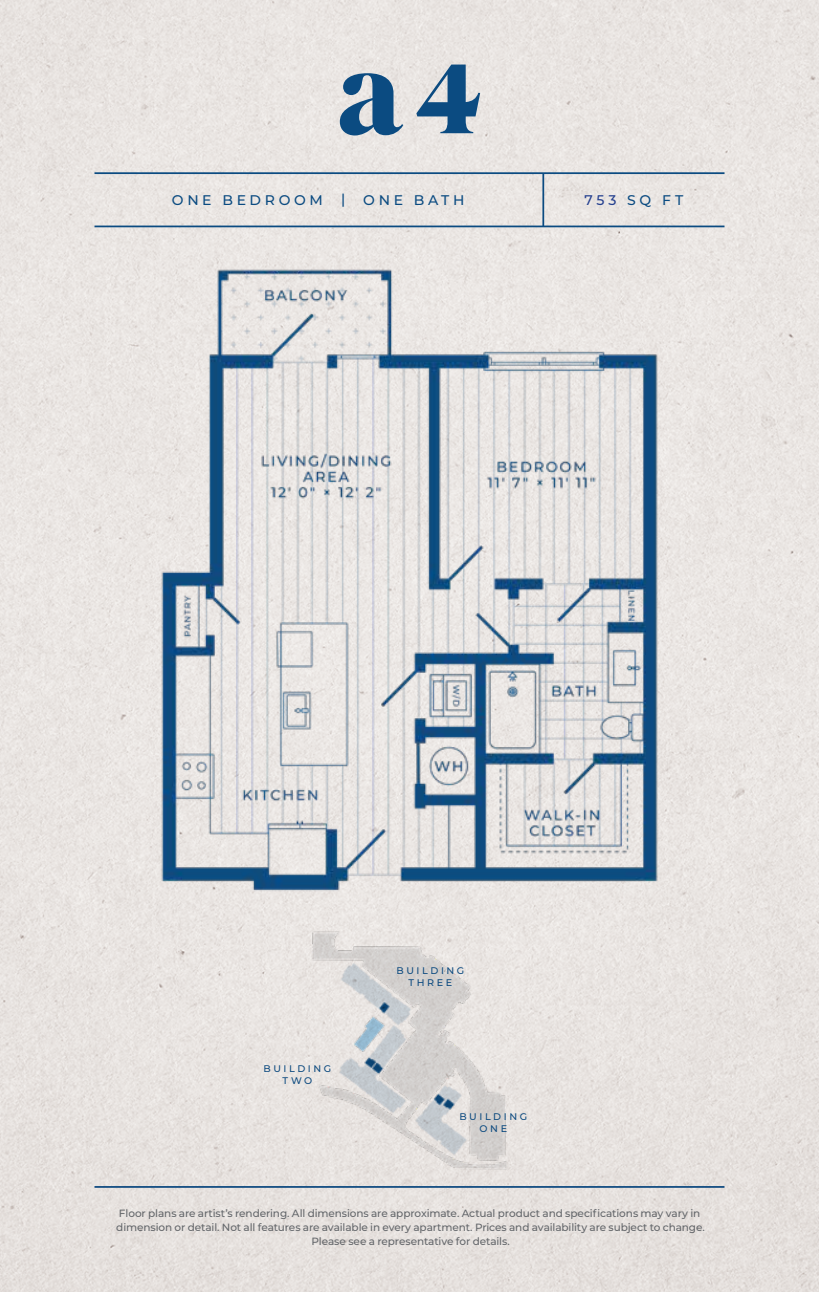
<style>
.page{position:relative;width:819px;height:1292px;background:#fff}
.page>*{position:absolute;margin:0;border:0;box-sizing:border-box;transform-origin:0 0}
.t1{font:700 126px "Superior Title";color:#0b4b81}
.t2{font:500 14px "Montserrat";letter-spacing:.265em;color:#0b4b81}
.t3{font:500 10.5px/14px "Montserrat";letter-spacing:-.01em;color:#63666a;text-align:center}
.t4{font:500 9.62px/12.2px "Montserrat";letter-spacing:.27em;color:#0e4b80;text-align:center}
.s1{color:#25408f}
</style>
<div class="page">
<img style="left:0;top:0;width:819px;height:1292px">
<hr style="left:94px;top:225px;width:630px;height:2px;background:#0b4b81">
<hr style="left:94px;top:172px;width:630px;height:2px;background:#0b4b81">
<hr style="left:542px;top:173px;width:2px;height:53px;background:#0b4b81">
<img style="left:63px;top:263px;width:693px;height:634px">
<hr style="left:94px;top:1186px;width:630px;height:1px;background:#0f4a80">
<img style="left:306px;top:931px;width:207px;height:246px">
<h1 class="t1" style="left:337px;top:11px;width:147px">a 4</h1>
<h2 class="t2" style="left:172px;top:190px;width:153px">ONE BEDROOM</h2>
<h2 class="t2" style="left:341px;top:189px;width:6px">|</h2>
<h2 class="t2" style="left:363px;top:190px;width:103px">ONE BATH</h2>
<h2 class="t2" style="left:585px;top:190px;width:100px"><span class="s1">753</span> SQ FT</h2>
<p class="t4" style="left:264px;top:1061px;width:69px">BUILDING<br>TWO</p>
<p class="t4" style="left:397px;top:964px;width:69px">BUILDING<br>THREE</p>
<p class="t4" style="left:459px;top:1110px;width:69px">BUILDING<br>ONE</p>
<p class="t3" style="left:116px;top:1205px;width:590px">Floor plans are artist’s rendering. All dimensions are approximate. Actual product and specifications may vary in dimension or detail. Not all features are available in every apartment. Prices and availability are subject to change.<br>Please see a representative for details.</p>
</div>
